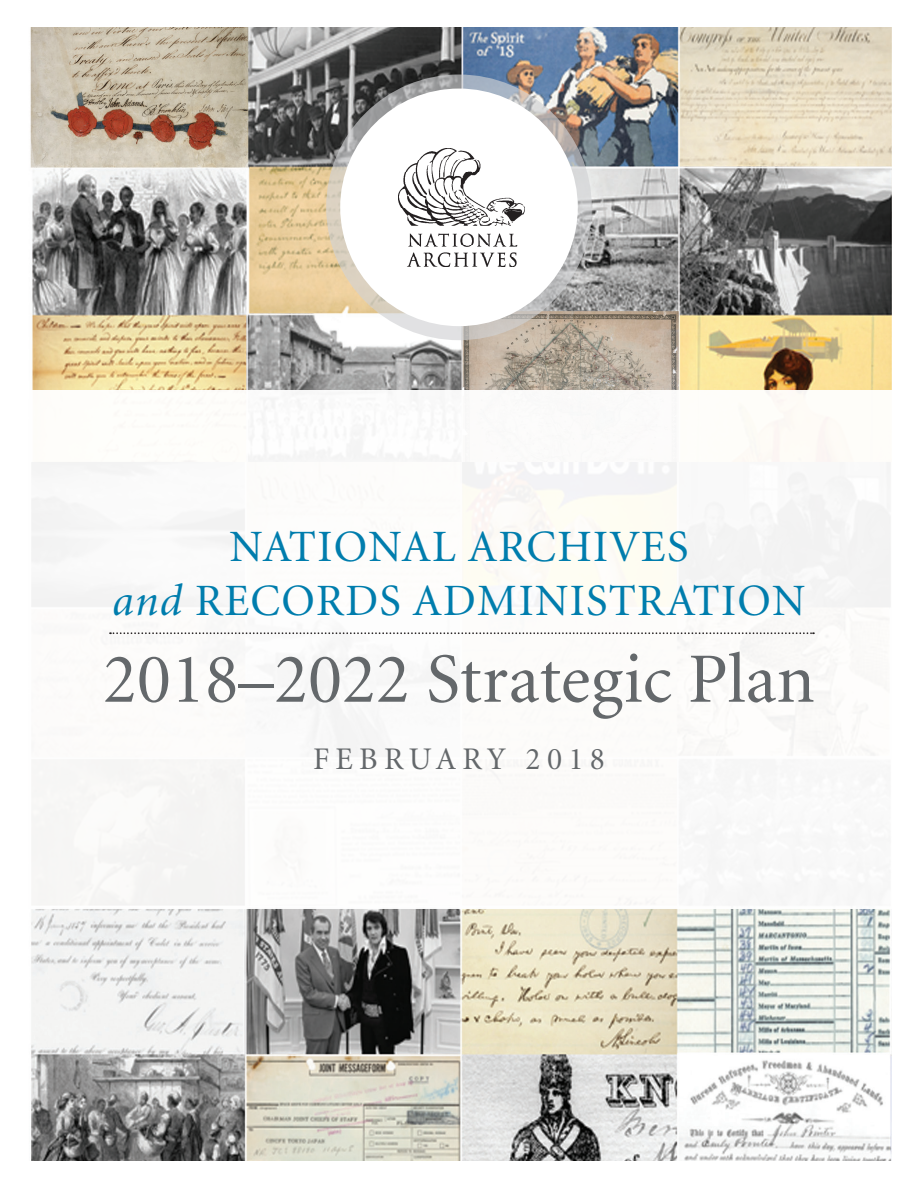
<style>
.page{position:relative;width:918px;height:1188px;background:#fff}
.page>*{position:absolute;margin:0;border:0;box-sizing:border-box;transform-origin:0 0}
.t1{font:70.8px "Minion";color:#64686b}
.t2{font:44.85px/53.8px "Minion";letter-spacing:.03em;color:#007dad;text-align:center}
.t3{font:31.5px "Minion";letter-spacing:.2em;color:#64686b}
.s1{font-style:italic}
</style>
<div class="page">
<img style="left:30px;top:27px;width:861px;height:1134px">
<div style="left:28px;top:390px;width:863px;height:519px;background:#fff"></div>
<svg style="left:110px;top:632px;width:704px;height:2px"></svg>
<svg style="left:326px;top:75px;width:266px;height:265px;background:#c1bfbd"></svg>
<div style="left:340px;top:89px;width:238px;height:237px;background:#fff;border-radius:50%"></div>
<img style="left:398px;top:149px;width:127px;height:117px">
<h1 class="t2" style="left:112px;top:521px;width:694px">NATIONAL ARCHIVES<br><span class="s1">and</span> RECORDS ADMINISTRATION</h1>
<h1 class="t1" style="left:103px;top:644px;width:714px">2018–2022 Strategic Plan</h1>
<h1 class="t3" style="left:313px;top:744px;width:293px">FEBRUARY 2018</h1>
</div>
